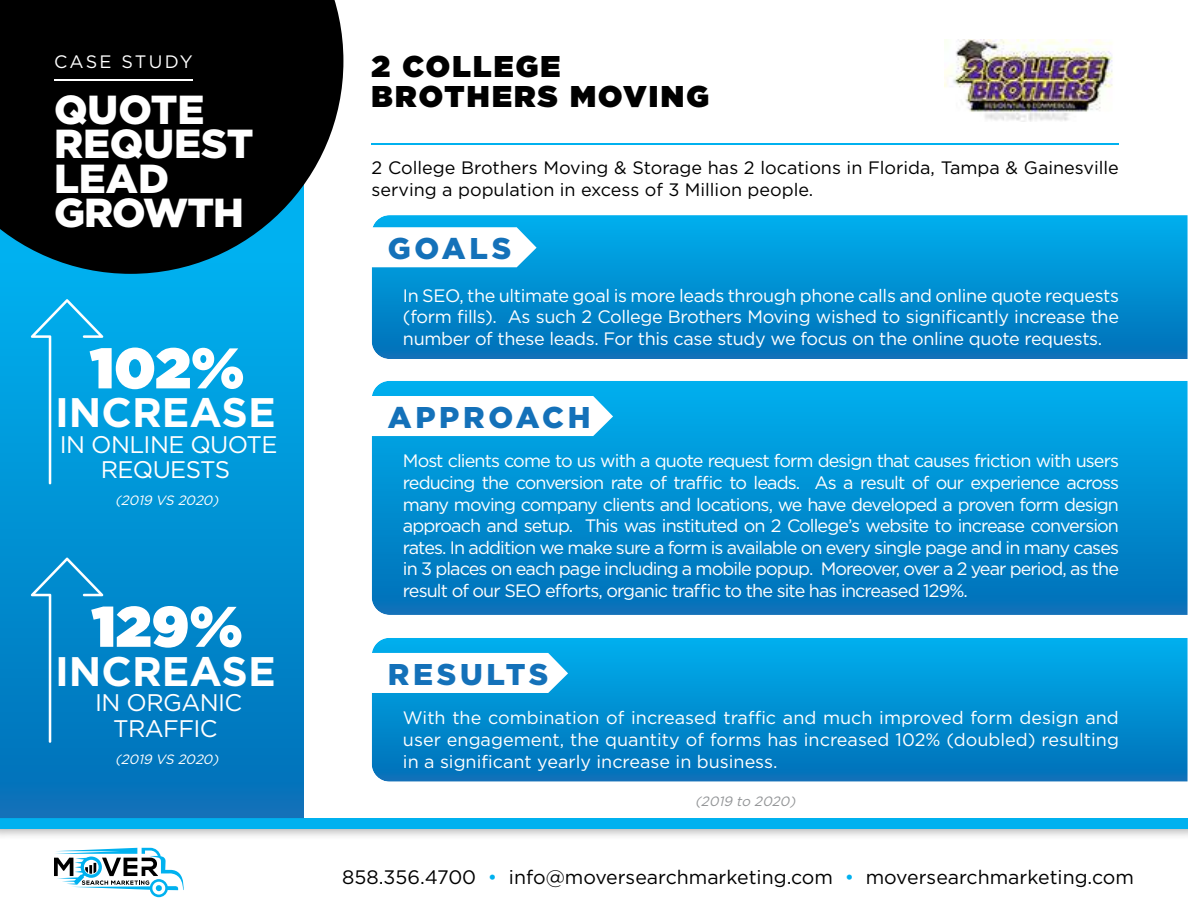
<style>
.page{position:relative;width:1188px;height:918px;background:#fff}
.page>*{position:absolute;margin:0;border:0;box-sizing:border-box;transform-origin:0 0}
.t1{font:900 57.15px "Gotham";color:#fff}
.t2{font:700 41.25px "Gotham";color:#fff}
.t3{font:900 40.5px/34.5px "Gotham";color:#fff}
.t4{font:900 30px/30px "Gotham";letter-spacing:.075em;color:#000}
.t5{font:900 30px "Gotham";letter-spacing:.125em;color:#1471b9}
.t6{font:24px/25.5px "Gotham";letter-spacing:-.025em;color:#fff;text-align:center}
.t7{font:19.5px "Gotham";color:#000}
.t8{font:18px/21.6px "Gotham";letter-spacing:-.02em;color:#fff;text-align:justify}
.t9{font:18px/21.6px "Gotham";color:#000}
.t10{font:18px "Gotham";letter-spacing:.125em;color:#fff}
.t11{font:italic 13.5px "Gotham";color:#fff}
.t12{font:italic 13.5px "Gotham";color:#939597}
.s1{color:#00b1ef}
</style>
<div class="page">
<div style="left:0;top:802px;width:1188px;height:39px;background:#000;opacity:.5"></div>
<div style="left:0;top:815px;width:1188px;height:13px;background:#00b1ef"></div>
<img style="left:0;top:274px;width:305px;height:544px">
<div style="left:305px;top:1px;width:883px;height:817px;background:#fff"></div>
<svg style="left:0;top:0;width:343px;height:274px;fill:#000"></svg>
<svg style="left:54px;top:848px;width:130px;height:49px"></svg>
<hr style="left:54px;top:80px;width:139px;height:1px;background:#fff">
<hr style="left:372px;top:143px;width:747px;height:2px;background:#00b1ef">
<img style="left:372px;top:215px;width:816px;height:144px">
<img style="left:372px;top:638px;width:816px;height:144px">
<img style="left:372px;top:381px;width:816px;height:234px">
<svg style="left:372px;top:653px;width:196px;height:40px"></svg>
<svg style="left:372px;top:396px;width:241px;height:40px"></svg>
<svg style="left:334px;top:227px;width:203px;height:40px"></svg>
<svg style="left:31px;top:299px;width:72px;height:185px"></svg>
<svg style="left:31px;top:558px;width:72px;height:185px"></svg>
<img style="left:945px;top:40px;width:168px;height:82px">
<p class="t10" style="left:54px;top:54px;width:140px">CASE STUDY</p>
<h3 class="t4" style="left:372px;top:52px;width:339px">2 COLLEGE<br>BROTHERS MOVING</h3>
<h3 class="t3" style="left:54px;top:95px;width:201px">QUOTE<br>REQUEST<br>LEAD<br>GROWTH</h3>
<p class="t9" style="left:372px;top:158px;width:749px">2 College Brothers Moving &amp; Storage has 2 locations in Florida, Tampa &amp; Gainesville serving a population in excess of 3 Million people.</p>
<h1 class="t1" style="left:90px;top:343px;width:156px">102%</h1>
<h2 class="t2" style="left:55px;top:394px;width:222px">INCREASE</h2>
<h3 class="t6" style="left:60px;top:433px;width:219px">IN ONLINE QUOTE<br>REQUESTS</h3>
<p class="t11" style="left:115px;top:495px;width:107px">(2019 VS 2020)</p>
<h1 class="t1" style="left:92px;top:601px;width:153px">129%</h1>
<h2 class="t2" style="left:55px;top:653px;width:222px">INCREASE</h2>
<h3 class="t6" style="left:95px;top:691px;width:148px">IN ORGANIC<br>TRAFFIC</h3>
<p class="t11" style="left:115px;top:753px;width:107px">(2019 VS 2020)</p>
<h3 class="t5" style="left:388px;top:235px;width:125px">GOALS</h3>
<p class="t8" style="left:403px;top:286px;width:718px">In SEO, the ultimate goal is more leads through phone calls and online quote requests (form fills). As such 2 College Brothers Moving wished to significantly increase the number of these leads. For this case study we focus on the online quote requests.</p>
<h3 class="t5" style="left:388px;top:404px;width:204px">APPROACH</h3>
<p class="t8" style="left:403px;top:451px;width:718px">Most clients come to us with a quote request form design that causes friction with users reducing the conversion rate of traffic to leads. As a result of our experience across many moving company clients and locations, we have developed a proven form design approach and setup. This was instituted on 2 College’s website to increase conversion rates. In addition we make sure a form is available on every single page and in many cases in 3 places on each page including a mobile popup. Moreover, over a 2 year period, as the result of our SEO efforts, organic traffic to the site has increased 129%.</p>
<h3 class="t5" style="left:388px;top:661px;width:162px">RESULTS</h3>
<p class="t8" style="left:403px;top:708px;width:718px">With the combination of increased traffic and much improved form design and user engagement, the quantity of forms has increased 102% (doubled) resulting in a significant yearly increase in business.</p>
<p class="t12" style="left:695px;top:795px;width:105px">(2019 to 2020)</p>
<p class="t7" style="left:342px;top:868px;width:793px">858.356.4700 <span class="s1">•</span> info@moversearchmarketing.com <span class="s1">•</span> moversearchmarketing.com</p>
</div>
